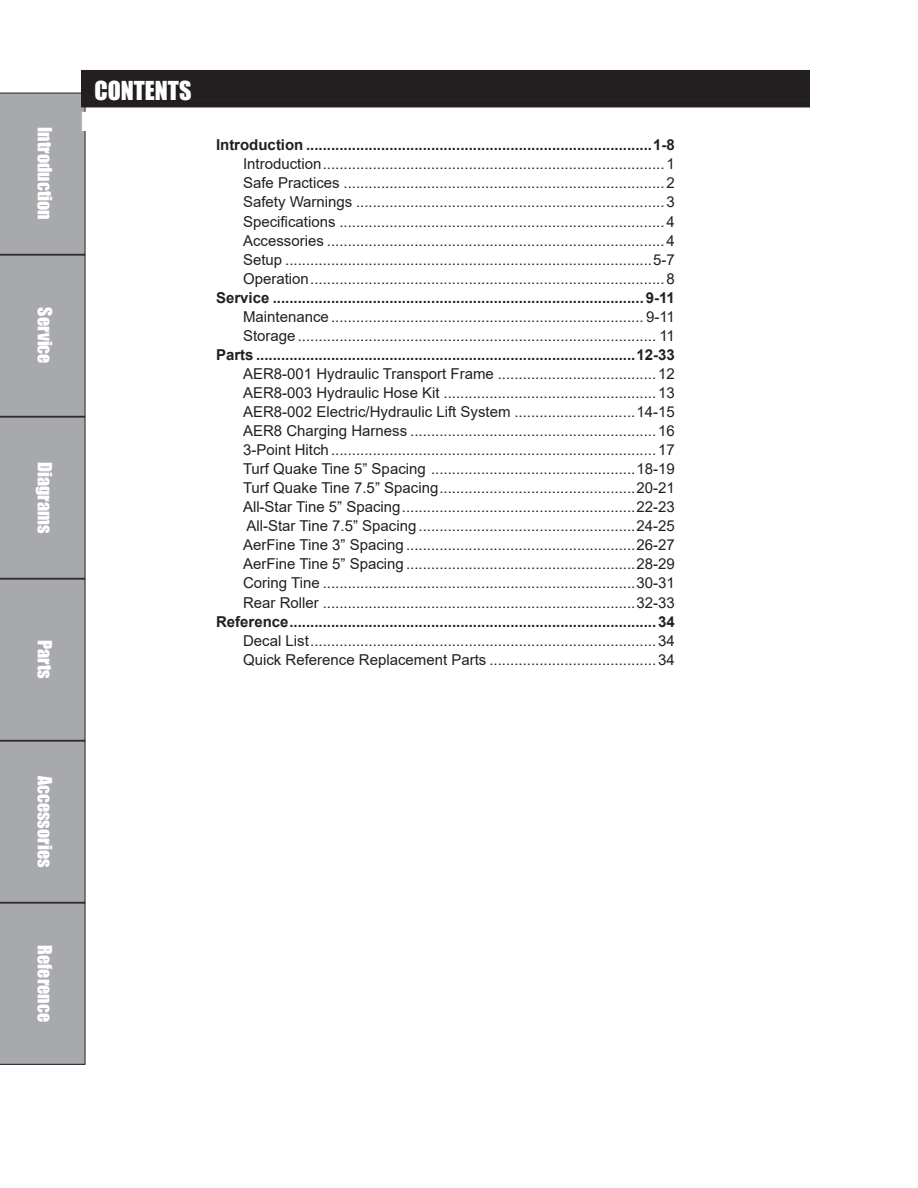
<style>
.page{position:relative;width:918px;height:1188px;background:#fff}
.page>*{position:absolute;margin:0;border:0;box-sizing:border-box;transform-origin:0 0}
.Header_Left{font:24px "Impact";color:#fff}
.t1{font:18px "Impact";color:#fff}
.TOC_Header_Left{font:15px "Arial";color:#231f20}
.TOC_Header_Right{font:15px "Arial";color:#231f20}
.TOC_Header_Right-2{font:700 15px "Arial";color:#231f20}
.TOC_Header_Left-2{font:700 15px "Arial";color:#231f20}
</style>
<div class="page">
<div style="left:0;top:93px;width:85px;height:972px;background:#a8a9ad"></div>
<div style="left:81px;top:70px;width:729px;height:30px;background:#231f20"></div>
<div style="left:81px;top:100px;width:729px;height:7px;background:#231f20"></div>
<p class="t1" style="left:59px;top:127px;width:94px;rotate:90deg">Introduction</p>
<p class="t1" style="left:59px;top:307px;width:58px;rotate:90deg">Service</p>
<p class="t1" style="left:59px;top:462px;width:73px;rotate:90deg">Diagrams</p>
<p class="t1" style="left:59px;top:640px;width:40px;rotate:90deg">Parts</p>
<p class="t1" style="left:59px;top:776px;width:93px;rotate:90deg">Accessories</p>
<p class="t1" style="left:59px;top:945px;width:78px;rotate:90deg">Reference</p>
<p class="Header_Left" style="left:94px;top:72px;width:98px">CONTENTS</p>
<p class="TOC_Header_Right-2" style="left:216px;top:135px;width:460px">Introduction ...................................................................................1-8</p>
<p class="TOC_Header_Right" style="left:243px;top:154px;width:433px">Introduction..................................................................................1</p>
<p class="TOC_Header_Right" style="left:243px;top:173px;width:433px">Safe Practices .............................................................................2</p>
<p class="TOC_Header_Right" style="left:243px;top:192px;width:433px">Safety Warnings ..........................................................................3</p>
<p class="TOC_Header_Left" style="left:243px;top:211px;width:433px">Specifications ..............................................................................4</p>
<p class="TOC_Header_Left" style="left:243px;top:230px;width:433px">Accessories .................................................................................4</p>
<p class="TOC_Header_Left" style="left:243px;top:249px;width:433px">Setup ........................................................................................5-7</p>
<p class="TOC_Header_Left" style="left:243px;top:268px;width:433px">Operation.....................................................................................8</p>
<p class="TOC_Header_Left-2" style="left:216px;top:287px;width:460px">Service .........................................................................................9-11</p>
<p class="TOC_Header_Right" style="left:243px;top:306px;width:433px">Maintenance ........................................................................... 9-11</p>
<p class="TOC_Header_Right" style="left:243px;top:325px;width:433px">Storage ...................................................................................... 11</p>
<p class="TOC_Header_Right-2" style="left:216px;top:344px;width:460px">Parts ...........................................................................................12-33</p>
<p class="TOC_Header_Left" style="left:243px;top:363px;width:433px">AER8-001 Hydraulic Transport Frame ...................................... 12</p>
<p class="TOC_Header_Left" style="left:243px;top:382px;width:433px">AER8-003 Hydraulic Hose Kit ...................................................13</p>
<p class="TOC_Header_Left" style="left:243px;top:401px;width:433px">AER8-002 Electric/Hydraulic Lift System .............................14-15</p>
<p class="TOC_Header_Left" style="left:243px;top:420px;width:433px">AER8 Charging Harness ...........................................................16</p>
<p class="TOC_Header_Left" style="left:243px;top:440px;width:433px">3-Point Hitch ..............................................................................17</p>
<p class="TOC_Header_Left" style="left:243px;top:459px;width:433px">Turf Quake Tine 5” Spacing .................................................18-19</p>
<p class="TOC_Header_Left" style="left:243px;top:478px;width:433px">Turf Quake Tine 7.5” Spacing...............................................20-21</p>
<p class="TOC_Header_Left" style="left:243px;top:497px;width:433px">All-Star Tine 5” Spacing........................................................22-23</p>
<p class="TOC_Header_Left" style="left:246px;top:516px;width:430px">All-Star Tine 7.5” Spacing ....................................................24-25</p>
<p class="TOC_Header_Left" style="left:243px;top:535px;width:433px">AerFine Tine 3” Spacing .......................................................26-27</p>
<p class="TOC_Header_Left" style="left:243px;top:554px;width:433px">AerFine Tine 5” Spacing .......................................................28-29</p>
<p class="TOC_Header_Left" style="left:243px;top:573px;width:433px">Coring Tine ...........................................................................30-31</p>
<p class="TOC_Header_Left" style="left:243px;top:592px;width:433px">Rear Roller ...........................................................................32-33</p>
<p class="TOC_Header_Right-2" style="left:216px;top:611px;width:460px">Reference........................................................................................34</p>
<p class="TOC_Header_Right" style="left:243px;top:630px;width:433px">Decal List...................................................................................34</p>
<p class="TOC_Header_Left" style="left:243px;top:649px;width:433px">Quick Reference Replacement Parts ........................................ 34</p>
</div>
